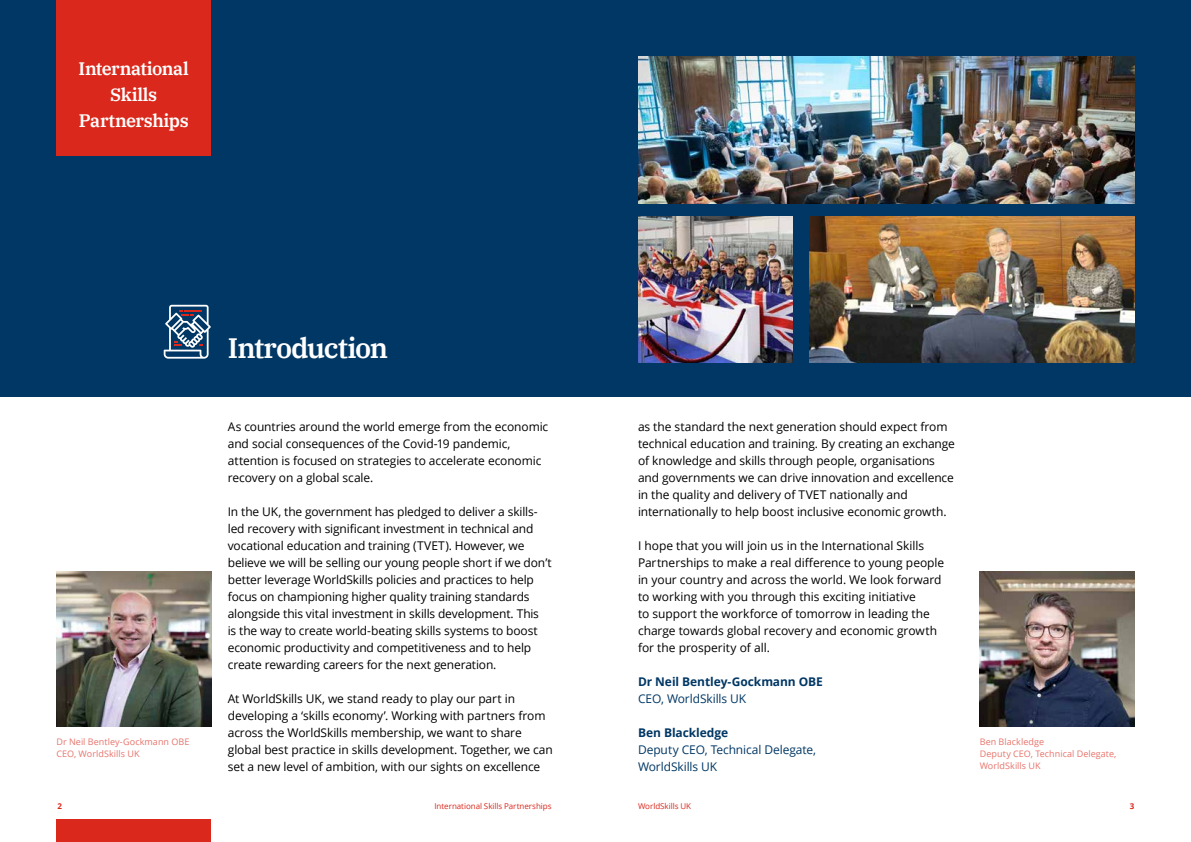
<style>
.page{position:relative;width:1191px;height:842px;background:#fff}
.page>*{position:absolute;margin:0;border:0;box-sizing:border-box;transform-origin:0 0}
.t1{font:600 28px "IBM Plex Serif";letter-spacing:-.035em;color:#fff}
.t2{font:600 18px/26px "IBM Plex Serif";letter-spacing:-.02em;color:#fff;text-align:center}
.t3{font:12px/17px "Open Sans";letter-spacing:-.01em;color:#000}
.t4{font:12px/17px "Open Sans";letter-spacing:-.01em;color:#003764}
.t5{font:700 12px "Open Sans";letter-spacing:-.005em;color:#003764}
.t6{font:9px/12px "Open Sans";letter-spacing:.005em;color:#e7746b}
.t7{font:8px "Open Sans";letter-spacing:-.005em;color:#da291c}
.t8{font:700 8px "Open Sans";color:#da291c}
</style>
<div class="page">
<div style="left:0;top:0;width:595px;height:397px;background:#003764"></div>
<div style="left:595px;top:0;width:596px;height:397px;background:#003764"></div>
<div style="left:57px;top:0;width:154px;height:155px;background:#da291c"></div>
<img style="left:979px;top:571px;width:155px;height:156px">
<img style="left:56px;top:571px;width:155px;height:156px">
<div style="left:57px;top:819px;width:154px;height:23px;background:#da291c"></div>
<img style="left:809px;top:216px;width:325px;height:147px">
<img style="left:638px;top:216px;width:154px;height:147px">
<img style="left:638px;top:57px;width:496px;height:146px">
<svg style="left:164px;top:305px;width:47px;height:54px"></svg>
<h2 class="t2" style="left:79px;top:54px;width:112px">International<br>Skills<br>Partnerships</h2>
<h1 class="t1" style="left:228px;top:326px;width:162px">Introduction</h1>
<p class="t3" style="left:228px;top:418px;width:322px">As countries around the world emerge from the economic and social consequences of the Covid-19 pandemic, attention is focused on strategies to accelerate economic recovery on a global scale.</p>
<p class="t3" style="left:228px;top:503px;width:325px">In the UK, the government has pledged to deliver a skills&shy;led recovery with significant investment in technical and vocational education and training (TVET). However, we believe we will be selling our young people short if we don’t better leverage WorldSkills policies and practices to help focus on championing higher quality training standards alongside this vital investment in skills development. This<br>is the way to create world-beating skills systems to boost economic productivity and competitiveness and to help create rewarding careers for the next generation.</p>
<p class="t3" style="left:228px;top:690px;width:326px">At WorldSkills UK, we stand ready to play our part in developing a ‘skills economy’. Working with partners from across the WorldSkills membership, we want to share global best practice in skills development. Together, we can set a new level of ambition, with our sights on excellence</p>
<p class="t3" style="left:638px;top:418px;width:318px">as the standard the next generation should expect from technical education and training. By creating an exchange of knowledge and skills through people, organisations and governments we can drive innovation and excellence in the quality and delivery of TVET nationally and internationally to help boost inclusive economic growth.</p>
<p class="t3" style="left:638px;top:537px;width:308px">I hope that you will join us in the International Skills Partnerships to make a real difference to young people in your country and across the world. We look forward to working with you through this exciting initiative<br>to support the workforce of tomorrow in leading the charge towards global recovery and economic growth for the prosperity of all.</p>
<p class="t5" style="left:638px;top:673px;width:186px">Dr Neil Bentley-Gockmann OBE</p>
<p class="t4" style="left:638px;top:690px;width:110px">CEO, WorldSkills UK</p>
<p class="t5" style="left:638px;top:724px;width:92px">Ben Blackledge</p>
<p class="t4" style="left:638px;top:741px;width:179px">Deputy CEO, Technical Delegate,<br>WorldSkills UK</p>
<p class="t6" style="left:56px;top:736px;width:134px">Dr Neil Bentley-Gockmann OBE<br>CEO, WorldSkills UK</p>
<p class="t6" style="left:979px;top:736px;width:138px">Ben Blackledge<br>Deputy CEO, Technical Delegate,<br>WorldSkills UK</p>
<p class="t8" style="left:58px;top:801px;width:6px">2</p>
<p class="t7" style="left:434px;top:801px;width:119px">International Skills Partnerships</p>
<p class="t7" style="left:638px;top:801px;width:54px">WorldSkills UK</p>
<p class="t8" style="left:1129px;top:801px;width:6px">3</p>
</div>
